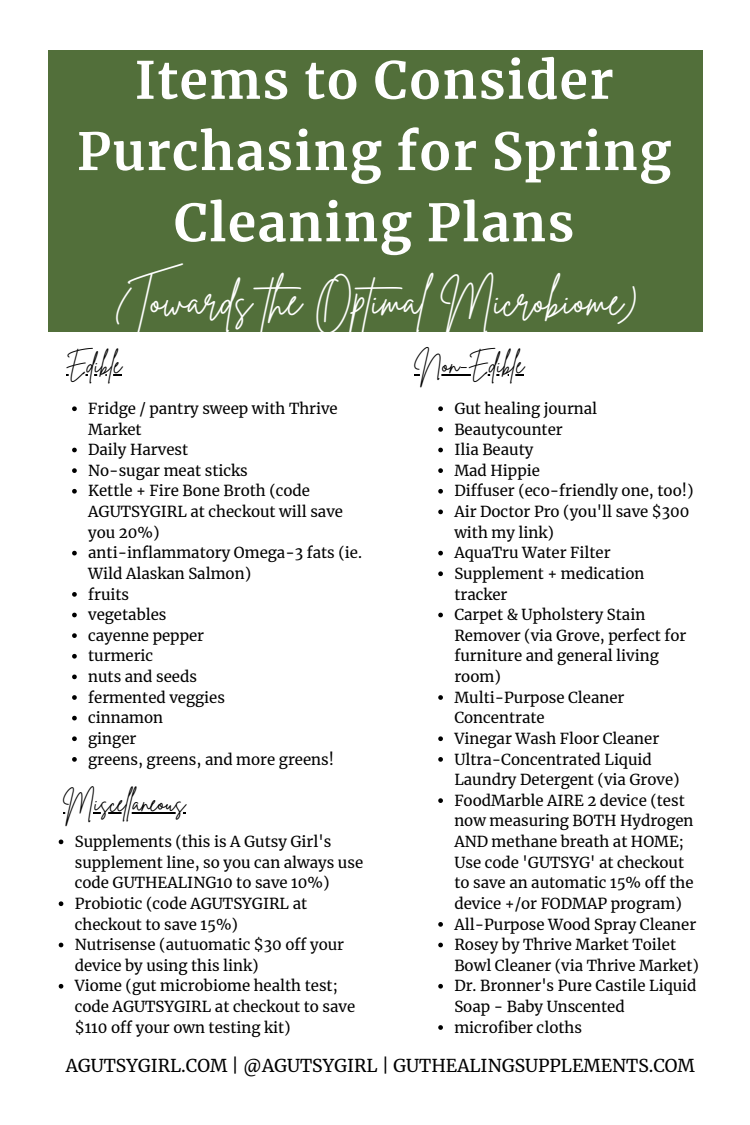
<style>
.page{position:relative;width:750px;height:1125px;background:#fff}
.page>*{position:absolute;margin:0;border:0;box-sizing:border-box;transform-origin:0 0}
.t1{font:700 51.25px/71.2px "Merriweather";letter-spacing:.03em;color:#fff;text-align:center}
.t2{font:42.5px "Brittany Signature";color:#fff}
.t3{font:25px "Brittany Signature";color:#000}
.t4{font:17.5px "Merriweather";color:#000}
.t5{font:15px/20.6px "Merriweather";color:#000}
</style>
<div class="page">
<div style="left:48px;top:51px;width:655px;height:281px;background:#526f3a"></div>
<svg style="left:72px;top:406px;width:5px;height:5px"></svg>
<svg style="left:72px;top:448px;width:5px;height:4px"></svg>
<svg style="left:72px;top:468px;width:5px;height:5px"></svg>
<svg style="left:72px;top:489px;width:5px;height:5px"></svg>
<svg style="left:72px;top:551px;width:5px;height:4px"></svg>
<svg style="left:72px;top:592px;width:5px;height:5px"></svg>
<svg style="left:72px;top:613px;width:5px;height:4px"></svg>
<svg style="left:72px;top:633px;width:5px;height:5px"></svg>
<svg style="left:72px;top:654px;width:5px;height:5px"></svg>
<svg style="left:72px;top:675px;width:5px;height:4px"></svg>
<svg style="left:72px;top:695px;width:5px;height:5px"></svg>
<svg style="left:72px;top:716px;width:5px;height:4px"></svg>
<svg style="left:72px;top:736px;width:5px;height:5px"></svg>
<svg style="left:72px;top:757px;width:5px;height:5px"></svg>
<hr style="left:66px;top:374px;width:56px;height:2px;background:#000">
<hr style="left:415px;top:374px;width:109px;height:2px;background:#000">
<svg style="left:438px;top:406px;width:5px;height:5px"></svg>
<svg style="left:438px;top:427px;width:5px;height:5px"></svg>
<svg style="left:438px;top:448px;width:5px;height:4px"></svg>
<svg style="left:438px;top:468px;width:5px;height:5px"></svg>
<svg style="left:438px;top:489px;width:5px;height:5px"></svg>
<svg style="left:438px;top:510px;width:5px;height:4px"></svg>
<svg style="left:438px;top:551px;width:5px;height:4px"></svg>
<svg style="left:438px;top:571px;width:5px;height:5px"></svg>
<svg style="left:438px;top:613px;width:5px;height:4px"></svg>
<svg style="left:438px;top:695px;width:5px;height:5px"></svg>
<svg style="left:438px;top:736px;width:5px;height:5px"></svg>
<svg style="left:438px;top:757px;width:5px;height:5px"></svg>
<svg style="left:438px;top:798px;width:5px;height:5px"></svg>
<svg style="left:438px;top:922px;width:5px;height:5px"></svg>
<svg style="left:438px;top:943px;width:5px;height:4px"></svg>
<svg style="left:438px;top:984px;width:5px;height:5px"></svg>
<svg style="left:438px;top:1025px;width:5px;height:5px"></svg>
<hr style="left:63px;top:812px;width:123px;height:2px;background:#000">
<svg style="left:59px;top:840px;width:4px;height:4px"></svg>
<svg style="left:59px;top:901px;width:4px;height:5px"></svg>
<svg style="left:59px;top:943px;width:4px;height:4px"></svg>
<svg style="left:59px;top:984px;width:4px;height:5px"></svg>
<h1 class="t1" style="left:77px;top:45px;width:596px">Items to Consider<br>Purchasing for Spring<br>Cleaning Plans</h1>
<h2 class="t2" style="left:114px;top:273px;width:525px">(Towards the Optimal Microbiome)</h2>
<h3 class="t3" style="left:66px;top:348px;width:57px">Edible</h3>
<h3 class="t3" style="left:415px;top:348px;width:111px">Non-Edible</h3>
<p class="t5" style="left:454px;top:398px;width:246px">Gut healing journal<br>Beautycounter<br>Ilia Beauty<br>Mad Hippie<br>Diffuser (eco-friendly one, too!)<br>Air Doctor Pro (you'll save $300 with my link)<br>AquaTru Water Filter<br>Supplement + medication tracker<br>Carpet &amp; Upholstery Stain<br>Remover (via Grove, perfect for furniture and general living room)<br>Multi-Purpose Cleaner<br>Concentrate<br>Vinegar Wash Floor Cleaner<br>Ultra-Concentrated Liquid<br>Laundry Detergent (via Grove)<br>FoodMarble AIRE 2 device (test now measuring BOTH Hydrogen<br>AND methane breath at HOME;<br>Use code 'GUTSYG' at checkout to save an automatic 15% off the device +/or FODMAP program)<br>All-Purpose Wood Spray Cleaner<br>Rosey by Thrive Market Toilet<br>Bowl Cleaner (via Thrive Market)<br>Dr. Bronner's Pure Castile Liquid<br>Soap - Baby Unscented microfiber cloths</p>
<p class="t5" style="left:88px;top:398px;width:275px">Fridge / pantry sweep with Thrive<br>Market<br>Daily Harvest<br>No-sugar meat sticks<br>Kettle + Fire Bone Broth (code<br>AGUTSYGIRL at checkout will save you 20%)<br>anti-inflammatory Omega-3 fats (ie.<br>Wild Alaskan Salmon)<br>fruits<br>vegetables<br>cayenne pepper<br>turmeric<br>nuts and seeds<br>fermented veggies<br>cinnamon<br>ginger<br>greens, greens, and more greens!</p>
<h3 class="t3" style="left:63px;top:786px;width:124px">Miscelaneous</h3>
<p class="t5" style="left:75px;top:831px;width:290px">Supplements (this is A Gutsy Girl's supplement line, so you can always use code GUTHEALING10 to save 10%)<br>Probiotic (code AGUTSYGIRL at checkout to save 15%)<br>Nutrisense (autuomatic $30 off your device by using this link)<br>Viome (gut microbiome health test; code AGUTSYGIRL at checkout to save $110 off your own testing kit)</p>
<p class="t4" style="left:66px;top:1054px;width:631px">AGUTSYGIRL.COM | @AGUTSYGIRL | GUTHEALINGSUPPLEMENTS.COM</p>
</div>
